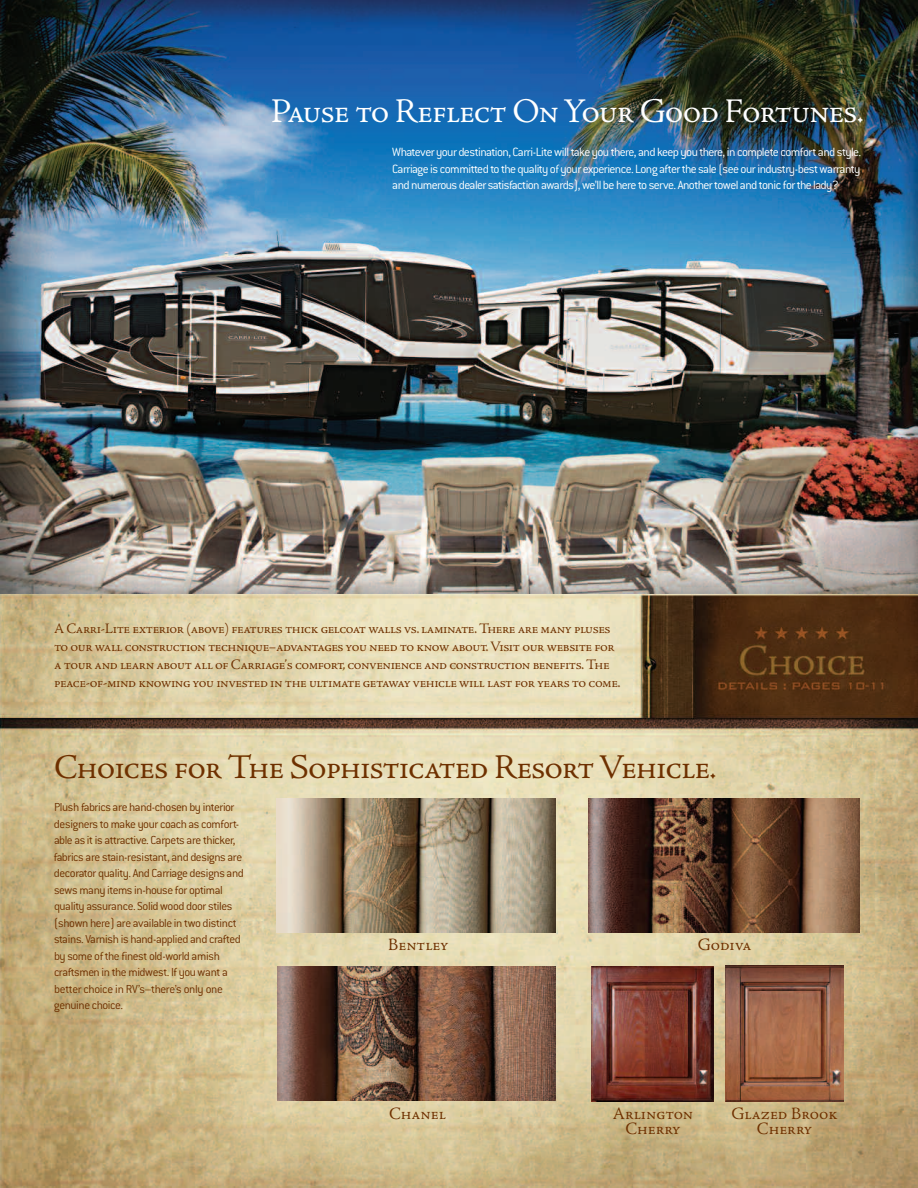
<style>
.page{position:relative;width:918px;height:1188px;background:#fff}
.page>*{position:absolute;margin:0;border:0;box-sizing:border-box;transform-origin:0 0}
.t1{font:36px "Adobe Jenson Regular SC";letter-spacing:-.03em;color:#6e3000}
.t2{font:36px "Adobe Jenson Regular SC";letter-spacing:-.03em;color:#fff}
.t3{font:18px/15px "Adobe Jenson Regular SC";color:#6e3000;text-align:center}
.t4{font:15px/18px "Adobe Jenson Regular SC";letter-spacing:-.03em;color:#6e3000}
.t5{font:300 13.2px/16.5px "Conduit ITC";letter-spacing:-.045em;color:#fff;text-align:justify}
.t6{font:300 12.75px/16.5px "Conduit ITC";letter-spacing:-.035em;color:#6e3000}
</style>
<div class="page">
<img style="left:0;top:594px;width:918px;height:594px">
<img style="left:276px;top:798px;width:279px;height:135px">
<img style="left:588px;top:799px;width:272px;height:134px">
<img style="left:591px;top:967px;width:122px;height:134px">
<img style="left:726px;top:966px;width:118px;height:135px">
<img style="left:0;top:0;width:918px;height:594px">
<img style="left:277px;top:966px;width:278px;height:134px">
<h1 class="t2" style="left:271px;top:100px;width:595px">Pause to Reflect OnYour Good Fortunes.</h1>
<p class="t5" style="left:392px;top:145px;width:470px">Whateveryourdestination,Carri-Litewilltakeyou there,andkeepyou there, incompletecomfortandstyle.<br>Carriageis committedtothequalityofyourexperience.Longafterthesale(seeourindustry-bestwarranty and numerous dealer satisfaction awards), we’ll behere toserve. Another towel and tonic for the lady?</p>
<p class="t4" style="left:54px;top:621px;width:568px">A Carri-Lite exterior (above) features thick gelcoat walls vs. laminate.There are many pluses to our wall construction technique–advantages you need to know about.Visit our website for a tour and learn about all of Carriage’s comfort, convenience and construction benefits.The peace-of-mind knowing you invested in the ultimate getaway vehicle will last for years to come.</p>
<h1 class="t1" style="left:54px;top:755px;width:664px">Choices for The Sophisticated ResortVehicle.</h1>
<p class="t6" style="left:54px;top:800px;width:191px">Plush fabrics are hand-chosen by interior designers to make your coach as comfort&shy;able as it is attractive. Carpets are thicker, fabrics are stain-resistant, and designs are decorator quality. And Carriage designs and sews many items in-house for optimal quality assurance. Solid wood door stiles (shown here) are available in two distinct stains. Varnish is hand-applied and crafted by some of the finest old-world amish craftsmen in the midwest. If you want a better choice in RV’s–there’s only one genuine choice.</p>
<h2 class="t3" style="left:388px;top:939px;width:62px">Bentley</h2>
<h2 class="t3" style="left:698px;top:939px;width:55px">Godiva</h2>
<h2 class="t3" style="left:389px;top:1107px;width:58px">Chanel</h2>
<h2 class="t3" style="left:613px;top:1107px;width:82px">Arlington<br>Cherry</h2>
<h2 class="t3" style="left:731px;top:1107px;width:108px">Glazed Brook<br>Cherry</h2>
</div>
